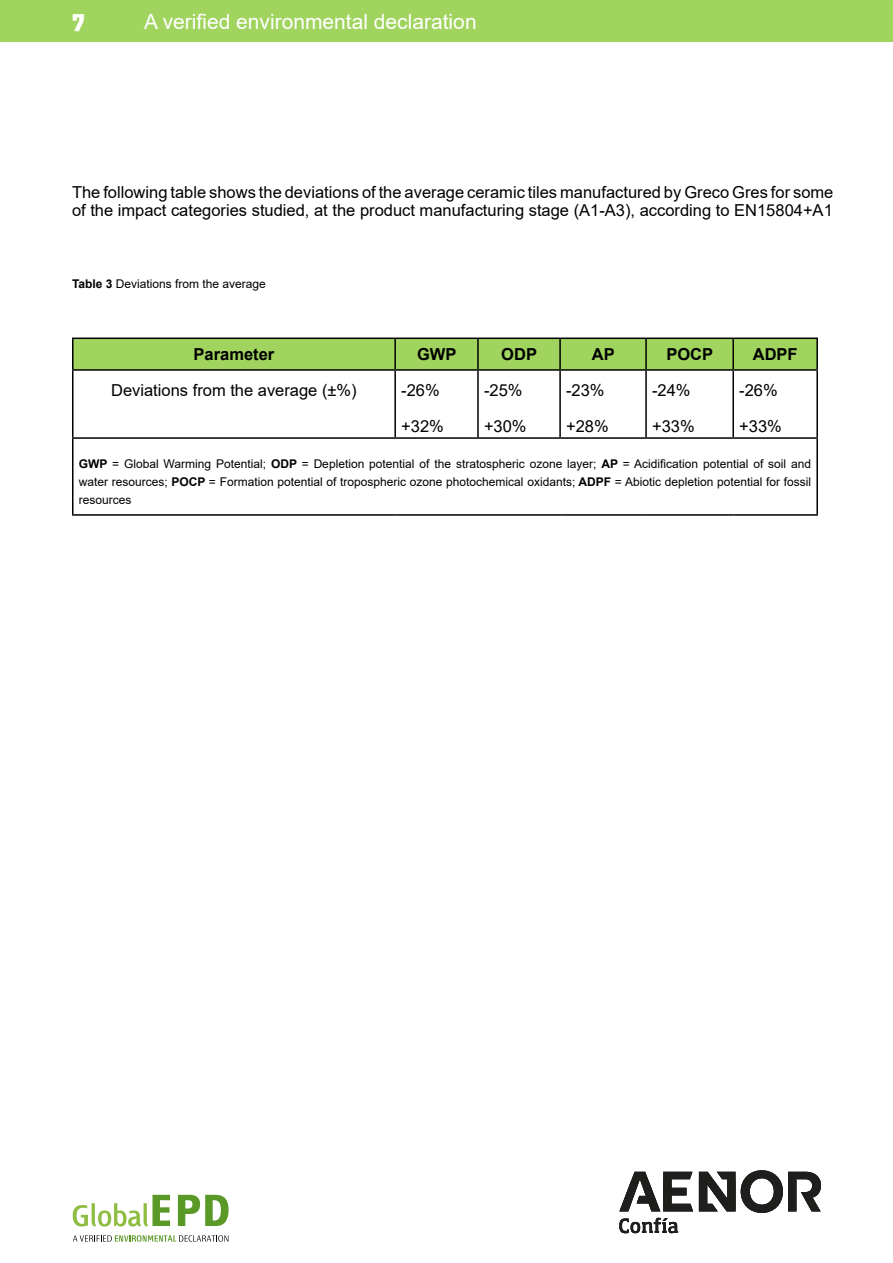
<style>
.page{position:relative;width:893px;height:1263px;background:#fff}
.page>*{position:absolute;margin:0;border:0;box-sizing:border-box;transform-origin:0 0}
.t1{font:27px "AENOR Fontana ND Titulares";color:#fff}
.t2{font:21px "Arial";color:#fff}
.t3{font:16.5px/36px "Arial";color:#000}
.t4{font:700 16.5px "Arial";color:#000}
.t5{font:12px/18px "Arial";color:#000;text-align:justify}
.s1{font-weight:700}
</style>
<div class="page">
<div style="left:0;top:0;width:893px;height:42px;background:#a0d45e"></div>
<svg style="left:73px;top:1235px;width:155px;height:7px"></svg>
<svg style="left:73px;top:1195px;width:97px;height:31px"></svg>
<svg style="left:178px;top:1195px;width:51px;height:31px"></svg>
<svg style="left:619px;top:1218px;width:59px;height:15px"></svg>
<svg style="left:619px;top:1172px;width:74px;height:39px"></svg>
<svg style="left:699px;top:1170px;width:122px;height:43px"></svg>
<div style="left:74px;top:339px;width:742px;height:30px;background:#a0d45e"></div>
<hr style="left:72px;top:338px;width:323px;height:1px;background:#000">
<hr style="left:72px;top:339px;width:2px;height:30px;background:#000">
<hr style="left:395px;top:338px;width:83px;height:1px;background:#000">
<hr style="left:394px;top:339px;width:2px;height:30px;background:#000">
<hr style="left:478px;top:338px;width:82px;height:1px;background:#000">
<hr style="left:477px;top:339px;width:2px;height:30px;background:#000">
<hr style="left:560px;top:338px;width:86px;height:1px;background:#000">
<hr style="left:559px;top:339px;width:2px;height:30px;background:#000">
<hr style="left:646px;top:338px;width:87px;height:1px;background:#000">
<hr style="left:645px;top:339px;width:2px;height:30px;background:#000">
<hr style="left:733px;top:338px;width:85px;height:1px;background:#000">
<hr style="left:732px;top:339px;width:2px;height:30px;background:#000">
<hr style="left:816px;top:339px;width:2px;height:30px;background:#000">
<hr style="left:72px;top:369px;width:323px;height:2px;background:#000">
<hr style="left:72px;top:371px;width:2px;height:66px;background:#000">
<hr style="left:395px;top:369px;width:83px;height:2px;background:#000">
<hr style="left:394px;top:371px;width:2px;height:66px;background:#000">
<hr style="left:478px;top:369px;width:82px;height:2px;background:#000">
<hr style="left:477px;top:371px;width:2px;height:66px;background:#000">
<hr style="left:560px;top:369px;width:86px;height:2px;background:#000">
<hr style="left:559px;top:371px;width:2px;height:66px;background:#000">
<hr style="left:646px;top:369px;width:87px;height:2px;background:#000">
<hr style="left:645px;top:371px;width:2px;height:66px;background:#000">
<hr style="left:733px;top:369px;width:85px;height:2px;background:#000">
<hr style="left:732px;top:371px;width:2px;height:66px;background:#000">
<hr style="left:816px;top:371px;width:2px;height:66px;background:#000">
<hr style="left:72px;top:437px;width:323px;height:2px;background:#000">
<hr style="left:72px;top:439px;width:2px;height:75px;background:#000">
<hr style="left:395px;top:437px;width:83px;height:2px;background:#000">
<hr style="left:478px;top:437px;width:82px;height:2px;background:#000">
<hr style="left:560px;top:437px;width:86px;height:2px;background:#000">
<hr style="left:646px;top:437px;width:87px;height:2px;background:#000">
<hr style="left:733px;top:437px;width:85px;height:2px;background:#000">
<hr style="left:816px;top:439px;width:2px;height:75px;background:#000">
<hr style="left:72px;top:514px;width:323px;height:2px;background:#000">
<hr style="left:395px;top:514px;width:83px;height:2px;background:#000">
<hr style="left:478px;top:514px;width:82px;height:2px;background:#000">
<hr style="left:560px;top:514px;width:86px;height:2px;background:#000">
<hr style="left:646px;top:514px;width:87px;height:2px;background:#000">
<hr style="left:733px;top:514px;width:85px;height:2px;background:#000">
<h1 class="t1" style="left:72px;top:9px;width:14px">7</h1>
<h2 class="t2" style="left:144px;top:7px;width:334px">A verified environmental declaration</h2>
<h3 class="t3" style="left:72px;top:183px;width:763px;line-height:18px">The following table shows the deviations of the average ceramic tiles manufactured by Greco Gres for some of the impact categories studied, at the product manufacturing stage (A1-A3), according to EN15804+A1</h3>
<p class="t5" style="left:72px;top:275px;width:195px"><span class="s1">Table 3</span> Deviations from the average</p>
<h3 class="t4" style="left:194px;top:343px;width:82px">Parameter</h3>
<h3 class="t4" style="left:417px;top:343px;width:41px">GWP</h3>
<h3 class="t4" style="left:501px;top:343px;width:37px">ODP</h3>
<h3 class="t4" style="left:592px;top:343px;width:24px">AP</h3>
<h3 class="t4" style="left:666px;top:343px;width:48px">POCP</h3>
<h3 class="t4" style="left:753px;top:343px;width:46px">ADPF</h3>
<h3 class="t3" style="left:111px;top:372px;width:247px">Deviations from the average (±%)</h3>
<h3 class="t3" style="left:401px;top:372px;width:44px">-26% +32%</h3>
<h3 class="t3" style="left:484px;top:372px;width:44px">-25% +30%</h3>
<h3 class="t3" style="left:566px;top:372px;width:44px">-23% +28%</h3>
<h3 class="t3" style="left:652px;top:372px;width:44px">-24% +33%</h3>
<h3 class="t3" style="left:739px;top:372px;width:44px">-26% +33%</h3>
<p class="t5" style="left:79px;top:455px;width:734px"><span class="s1">GWP</span> = Global Warming Potential; <span class="s1">ODP</span> = Depletion potential of the stratospheric ozone layer; <span class="s1">AP</span> = Acidification potential of soil and water resources; <span class="s1">POCP</span> = Formation potential of tropospheric ozone photochemical oxidants; <span class="s1">ADPF</span> = Abiotic depletion potential for fossil resources</p>
</div>
